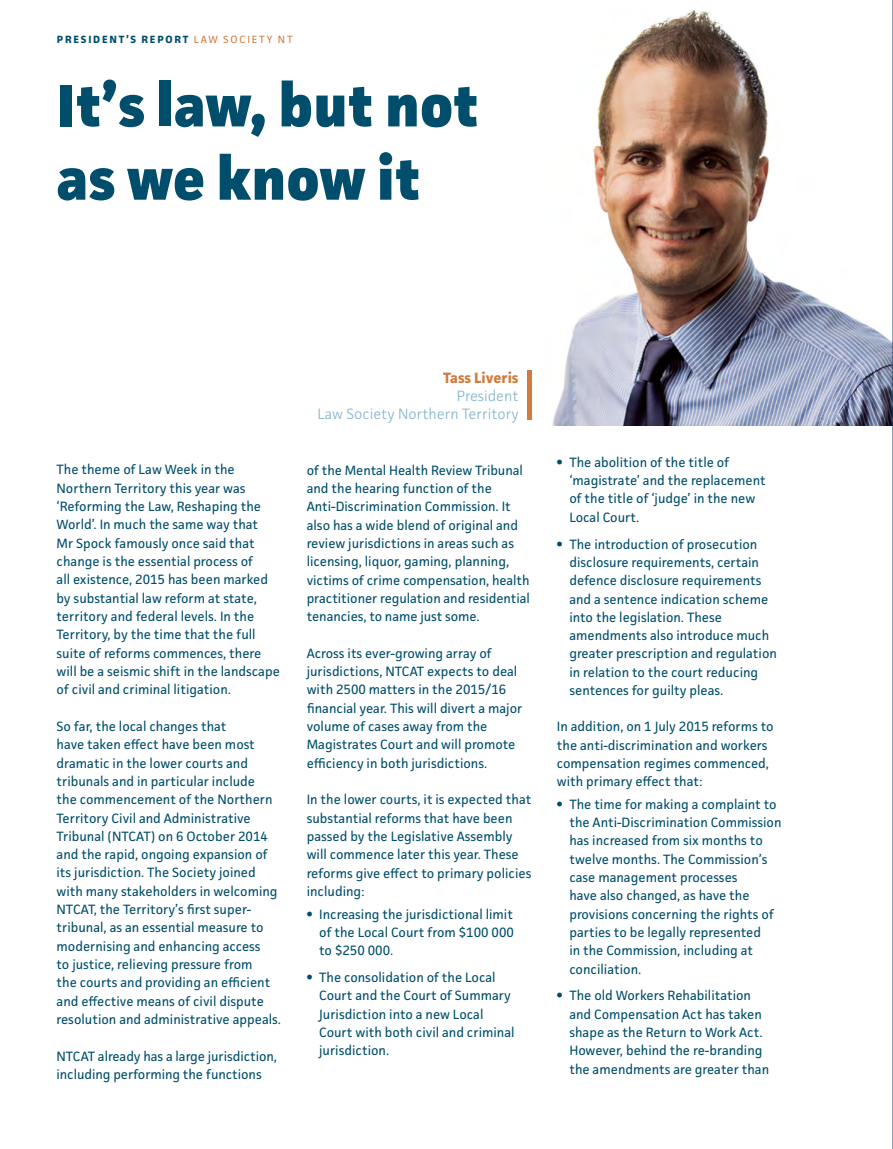
<style>
.page{position:relative;width:893px;height:1149px;background:#fff}
.page>*{position:absolute;margin:0;border:0;box-sizing:border-box;transform-origin:0 0}
.t1{font:800 60px/73.2px "Facit";color:#004e6c}
.t2{font:300 15px/18.3px "Facit";color:#84b4cc;text-align:right}
.t3{font:700 15px "Facit";color:#d17b3e}
.t4{font:13.5px/18.3px "Facit";color:#004e6c}
.t5{font:700 10.5px "Facit";letter-spacing:.175em;color:#004e6c}
.s1{font-weight:400;color:#d17b3e}
.s2{font-weight:800}
</style>
<div class="page">
<img style="left:531px;top:9px;width:361px;height:416px">
<hr style="left:527px;top:370px;width:4px;height:49px;background:#d17b3e">
<hr style="left:892px;top:0;width:1px;height:1148px;background:#084e6b">
<p class="t5" style="left:57px;top:33px;width:237px">PRESIDENT’S REPORT <span class="s1">LAW SOCIETY NT</span></p>
<h1 class="t1" style="left:57px;top:68px;width:424px">It’s law, but not as we know it</h1>
<p class="t4" style="left:57px;top:460px;width:225px">The theme of Law Week in the Northern Territory this year was ‘Reforming the Law, Reshaping the World’. In much the same way that<br>Mr Spock famously once said that change is the essential process of<br>all existence, 2015 has been marked by substantial law reform at state, territory and federal levels. In the Territory, by the time that the full suite of reforms commences, there will be a seismic shift in the landscape of civil and criminal litigation.</p>
<p class="t4" style="left:57px;top:716px;width:226px">So far, the local changes that<br>have taken effect have been most dramatic in the lower courts and tribunals and in particular include<br>the commencement of the Northern Territory Civil and Administrative Tribunal (NTCAT) on 6 October 2014 and the rapid, ongoing expansion of its jurisdiction. The Society joined with many stakeholders in welcoming NTCAT, the Territory’s first super&shy;tribunal, as an essential measure to modernising and enhancing access<br>to justice, relieving pressure from<br>the courts and providing an efficient and effective means of civil dispute resolution and administrative appeals.</p>
<p class="t4" style="left:57px;top:1046px;width:222px">NTCAT already has a large jurisdiction, including performing the functions</p>
<p class="t3" style="left:443px;top:368px;width:77px">Tass Liveris</p>
<p class="t2" style="left:318px;top:386px;width:203px">President<br>Law Society Northern Territory</p>
<p class="t4" style="left:307px;top:460px;width:225px">of the Mental Health Review Tribunal and the hearing function of the Anti-Discrimination Commission. It also has a wide blend of original and review jurisdictions in areas such as licensing, liquor, gaming, planning, victims of crime compensation, health practitioner regulation and residential tenancies, to name just some.</p>
<p class="t4" style="left:307px;top:643px;width:217px">Across its ever-growing array of jurisdictions, NTCAT expects to deal with 2500 matters in the 2015/16 financial year. This will divert a major volume of cases away from the Magistrates Court and will promote efficiency in both jurisdictions.</p>
<p class="t4" style="left:307px;top:790px;width:226px">In the lower courts, it is expected that substantial reforms that have been passed by the Legislative Assembly will commence later this year. These reforms give effect to primary policies including:</p>
<p class="t4" style="left:319px;top:904px;width:196px;text-align:justify;text-indent:-12px"><span class="s2">•</span> Increasing the jurisdictional limit of the Local Court from $100 000 to $250 000.</p>
<p class="t4" style="left:319px;top:967px;width:197px;text-indent:-12px"><span class="s2">•</span> The consolidation of the Local<br>Court and the Court of Summary<br>Jurisdiction into a new Local<br>Court with both civil and criminal jurisdiction.</p>
<p class="t4" style="left:569px;top:452px;width:198px;text-indent:-12px"><span class="s2">•</span> The abolition of the title of ‘magistrate’ and the replacement of the title of ‘judge’ in the new<br>Local Court.</p>
<p class="t4" style="left:569px;top:534px;width:209px;text-indent:-12px"><span class="s2">•</span> The introduction of prosecution disclosure requirements, certain defence disclosure requirements and a sentence indication scheme into the legislation. These amendments also introduce much greater prescription and regulation in relation to the court reducing sentences for guilty pleas.</p>
<p class="t4" style="left:557px;top:717px;width:218px">In addition, on 1 July 2015 reforms to the anti-discrimination and workers compensation regimes commenced, with primary effect that:</p>
<p class="t4" style="left:569px;top:794px;width:214px;text-indent:-12px"><span class="s2">•</span> The time for making a complaint to the Anti-Discrimination Commission has increased from six months to twelve months. The Commission’s case management processes<br>have also changed, as have the provisions concerning the rights of parties to be legally represented<br>in the Commission, including at conciliation.</p>
<p class="t4" style="left:569px;top:986px;width:201px;text-indent:-12px"><span class="s2">•</span> The old Workers Rehabilitation and Compensation Act has taken shape as the Return to Work Act.<br>However, behind the re-branding the amendments are greater than</p>
</div>
